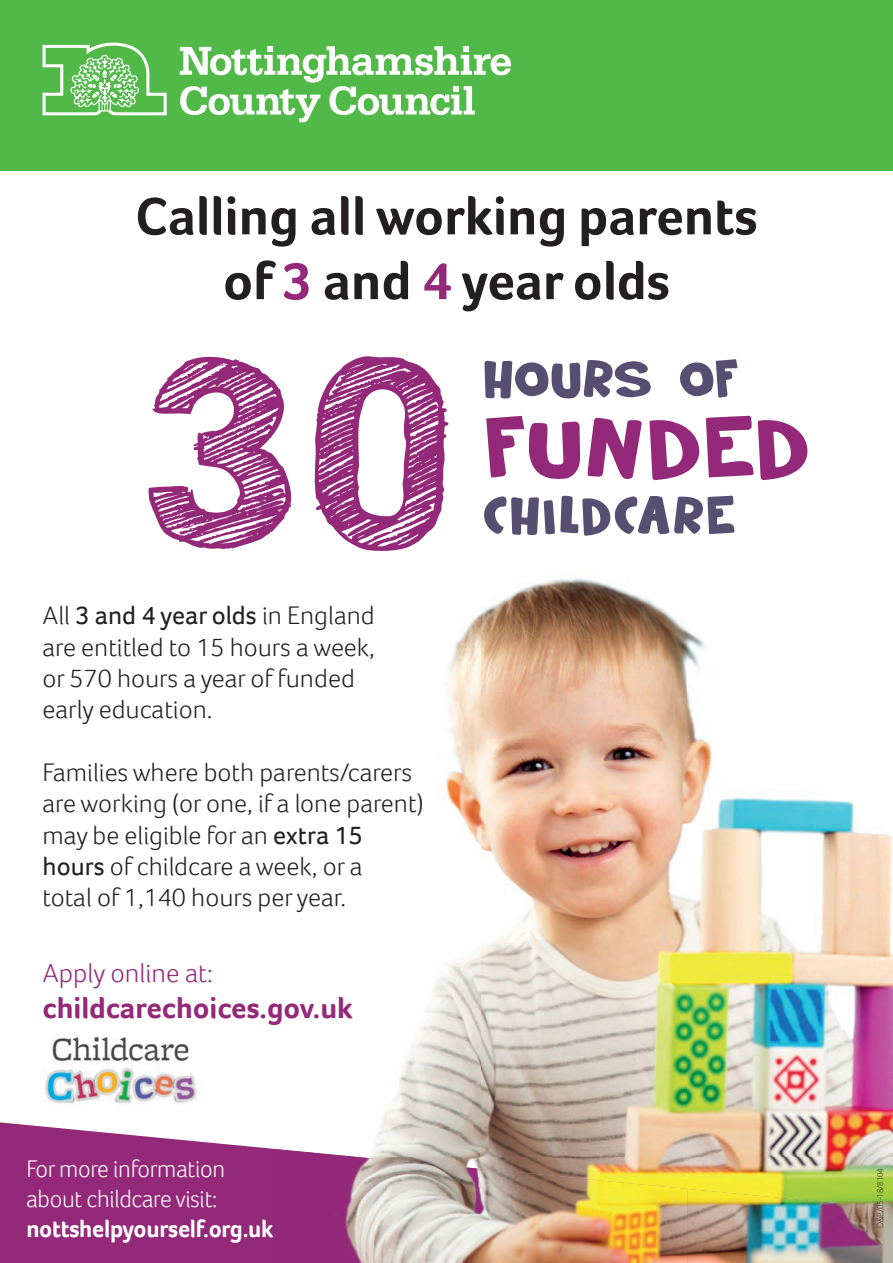
<style>
.page{position:relative;width:893px;height:1263px;background:#fff}
.page>*{position:absolute;margin:0;border:0;box-sizing:border-box;transform-origin:0 0}
.t1{font:700 274.8px "freeversion Sketch Block";color:#932978;scale:1.11 1}
.t2{font:90px "Rumpelstiltskin";letter-spacing:.04em;color:#932978;scale:1.31 1}
.t3{font:54.75px "Rumpelstiltskin";letter-spacing:.05em;color:#574f71;scale:1.17 1}
.t4{font:700 54px/64.8px "Foco";color:#231f20;text-align:center}
.t5{font:700 30px "Foco";color:#932978}
.t6{font:300 27px "Foco";color:#932978}
.t7{font:300 26.1px/31.3px "Foco";color:#231f20}
.t8{font:300 24.75px/29.7px "Foco";letter-spacing:-.01em;color:#fff;scale:.95 1}
.t9{font:700 24.75px "Foco";letter-spacing:-.01em;color:#fff;scale:.95 1}
.t10{font:300 9px "Myriad Pro";color:#231f20}
.s1{color:#932978}
.s2{font-weight:400}
</style>
<div class="page">
<svg style="left:0;top:1122px;width:276px;height:141px;background:#9d3d85"></svg>
<div style="left:0;top:0;width:893px;height:170px;background:#51b948"></div>
<svg style="left:43px;top:43px;width:124px;height:72px"></svg>
<svg style="left:180px;top:46px;width:331px;height:76px"></svg>
<img style="left:374px;top:612px;width:519px;height:545px">
<img style="left:636px;top:1157px;width:257px;height:32px">
<img style="left:276px;top:1149px;width:360px;height:114px">
<img style="left:636px;top:1184px;width:52px;height:79px">
<img style="left:687px;top:1189px;width:206px;height:74px">
<svg style="left:482px;top:359px;width:328px;height:267px"></svg>
<img style="left:43px;top:1036px;width:154px;height:68px">
<h3 class="t4" style="left:135px;top:183px;width:624px">Calling all working parents of <span class="s1">3</span> and <span class="s1">4</span> year olds</h3>
<h1 class="t1" style="left:139px;top:353px;width:286px">30</h1>
<h3 class="t3" style="left:484px;top:344px;width:217px">HOURS OF</h3>
<h2 class="t2" style="left:484px;top:390px;width:250px">FUNDED</h2>
<h3 class="t3" style="left:484px;top:481px;width:216px">CHILDCARE</h3>
<p class="t7" style="left:43px;top:600px;width:334px">All <span class="s2">3 and 4 year olds</span> in England are entitled to 15 hours a week, or 570 hours a year of funded early education.</p>
<p class="t7" style="left:43px;top:756px;width:383px">Families where both parents/carers are working (or one, if a lone parent) may be eligible for an <span class="s2">extra 15 hours</span> of childcare a week, or a<br>total of 1,140 hours per year.</p>
<p class="t6" style="left:43px;top:954px;width:172px">Apply online at:</p>
<p class="t5" style="left:43px;top:987px;width:312px">childcarechoices.gov.uk</p>
<p class="t8" style="left:26px;top:1154px;width:211px">For more information about childcare visit:</p>
<p class="t9" style="left:26px;top:1212px;width:262px">nottshelpyourself.org.uk</p>
<p class="t10" style="left:875px;top:1228px;width:61px;rotate:-90deg">D&amp;P/05-18/8104</p>
</div>
